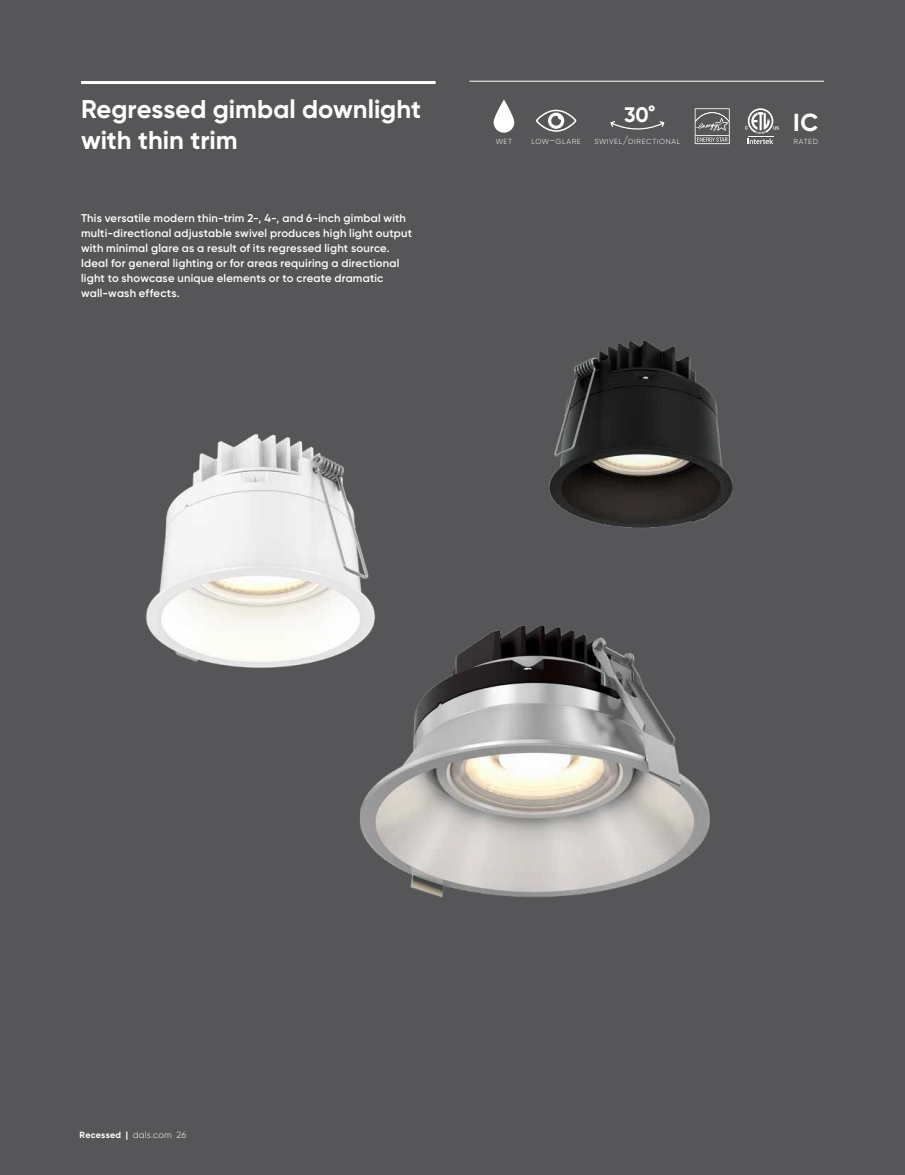
<style>
.page{position:relative;width:905px;height:1175px;background:#fff}
.page>*{position:absolute;margin:0;border:0;box-sizing:border-box;transform-origin:0 0}
.t1{font:700 25.65px/31.3px "Gilroy";color:#fff}
.t2{font:700 24.6px "Gilroy";color:#fff}
.t3{font:700 21px "Gilroy";color:#fff}
.t4{font:600 11.25px/15px "Gilroy";letter-spacing:.02em;color:#fff}
.t5{font:300 9px "Gilroy";letter-spacing:.02em;color:#fff}
.t6{font:300 7.35px "Gilroy";letter-spacing:.08em;color:#fff}
.s1{font-size:18px}
.s2{font-size:10.5px}
.s3{font-weight:700}
</style>
<div class="page">
<div style="left:0;top:0;width:904px;height:1174px;background:#565659"></div>
<hr style="left:81px;top:81px;width:354px;height:3px;background:#fff">
<hr style="left:469px;top:81px;width:355px;height:1px;background:#fff">
<img style="left:359px;top:625px;width:351px;height:273px">
<img style="left:146px;top:434px;width:239px;height:255px">
<img style="left:549px;top:341px;width:184px;height:187px">
<svg style="left:745px;top:108px;width:33px;height:36px"></svg>
<svg style="left:536px;top:110px;width:40px;height:22px"></svg>
<svg style="left:610px;top:121px;width:54px;height:9px"></svg>
<svg style="left:493px;top:100px;width:21px;height:33px"></svg>
<svg style="left:694px;top:108px;width:35px;height:36px"></svg>
<h1 class="t1" style="left:81px;top:93px;width:341px">Regressed gimbal downlight with thin trim</h1>
<p class="t4" style="left:81px;top:211px;width:332px">This versatile modern thin-trim 2-, 4-, and 6-inch gimbal with multi-directional adjustable swivel produces high light output with minimal glare as a result of its regressed light source.<br>Ideal for general lighting or for areas requiring a directional light to showcase unique elements or to create dramatic wall-wash effects.</p>
<h3 class="t3" style="left:624px;top:101px;width:32px">30<span class="s1">°</span></h3>
<h2 class="t2" style="left:793px;top:107px;width:27px">IC</h2>
<p class="t6" style="left:495px;top:137px;width:18px">WET</p>
<p class="t6" style="left:594px;top:137px;width:87px">SWIVEL<span class="s2">/</span>DIRECTIONAL</p>
<p class="t6" style="left:793px;top:137px;width:26px">RATED</p>
<p class="t6" style="left:531px;top:137px;width:51px">LOW<span class="s2">-</span>GLARE</p>
<p class="t5" style="left:80px;top:1129px;width:108px"><span class="s3">Recessed |</span> dals.com 26</p>
</div>
